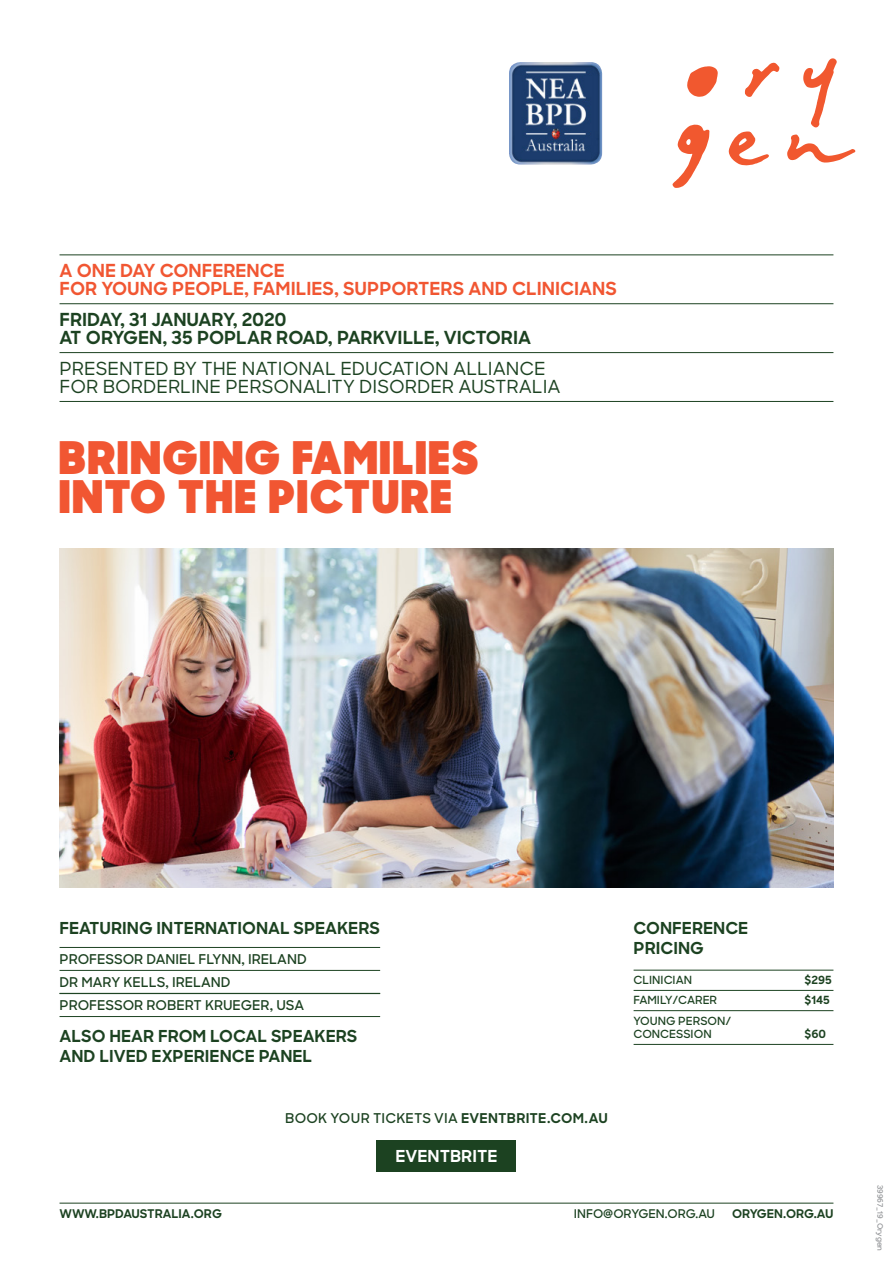
<style>
.page{position:relative;width:893px;height:1263px;background:#fff}
.page>*{position:absolute;margin:0;border:0;box-sizing:border-box;transform-origin:0 0}
.t1{font:900 45px/39px "Sharp Sans Display No 1";letter-spacing:.06em;color:#f15632}
.t2{font:500 18px/18px "Sharp Sans";color:#1c4221}
.t3{font:700 18px/18px "Sharp Sans";color:#f15632}
.t4{font:700 18px/18px "Sharp Sans";color:#1c4221}
.t5{font:700 16.5px/19.8px "Sharp Sans";color:#1c4221}
.t6{font:700 16.5px "Sharp Sans";color:#fff}
.t7{font:600 13.5px/23px "Sharp Sans";color:#1c4221}
.t8{font:700 12px "Sharp Sans";color:#1c4221}
.t9{font:600 12px "Sharp Sans";color:#1c4221}
.t10{font:600 11.25px/13.5px "Sharp Sans";color:#1c4221}
.t11{font:700 11.25px "Sharp Sans";letter-spacing:-.005em;color:#1c4221}
.t12{font:600 7.5px "Sharp Sans";color:#939598}
.s1{font-weight:700}
</style>
<div class="page">
<hr style="left:60px;top:1203px;width:773px;height:1px;background:#1c4221">
<img style="left:60px;top:549px;width:773px;height:339px">
<hr style="left:60px;top:255px;width:773px;height:1px;background:#1c4221">
<hr style="left:60px;top:303px;width:773px;height:1px;background:#1c4221">
<hr style="left:60px;top:352px;width:773px;height:1px;background:#1c4221">
<hr style="left:60px;top:401px;width:773px;height:1px;background:#1c4221">
<hr style="left:60px;top:947px;width:320px;height:1px;background:#1c4221">
<hr style="left:60px;top:970px;width:320px;height:1px;background:#1c4221">
<hr style="left:60px;top:993px;width:320px;height:1px;background:#1c4221">
<hr style="left:60px;top:1016px;width:320px;height:1px;background:#1c4221">
<hr style="left:634px;top:970px;width:199px;height:1px;background:#1c4221">
<hr style="left:634px;top:990px;width:199px;height:1px;background:#1c4221">
<hr style="left:634px;top:1010px;width:199px;height:1px;background:#1c4221">
<hr style="left:634px;top:1044px;width:199px;height:1px;background:#1c4221">
<div style="left:377px;top:1140px;width:139px;height:31px;background:#1c4221"></div>
<img style="left:509px;top:62px;width:93px;height:103px">
<svg style="left:687px;top:66px;width:31px;height:31px"></svg>
<svg style="left:787px;top:134px;width:69px;height:29px"></svg>
<svg style="left:745px;top:62px;width:34px;height:35px"></svg>
<svg style="left:672px;top:124px;width:37px;height:64px"></svg>
<svg style="left:728px;top:131px;width:41px;height:34px"></svg>
<svg style="left:803px;top:58px;width:34px;height:69px"></svg>
<h2 class="t3" style="left:60px;top:261px;width:559px">A ONE DAY CONFERENCE<br>FOR YOUNG PEOPLE, FAMILIES, SUPPORTERS AND CLINICIANS</h2>
<h2 class="t4" style="left:60px;top:310px;width:473px">FRIDAY, 31 JANUARY, 2020<br>AT ORYGEN, 35 POPLAR ROAD, PARKVILLE, VICTORIA</h2>
<h2 class="t2" style="left:60px;top:358px;width:503px">PRESENTED BY THE NATIONAL EDUCATION ALLIANCE<br>FOR BORDERLINE PERSONALITY DISORDER AUSTRALIA</h2>
<h1 class="t1" style="left:60px;top:436px;width:420px">BRINGING FAMILIES<br>INTO THE PICTURE</h1>
<p class="t5" style="left:60px;top:917px;width:322px">FEATURING INTERNATIONAL SPEAKERS</p>
<p class="t7" style="left:60px;top:947px;width:249px">PROFESSOR DANIEL FLYNN, IRELAND<br>DR MARY KELLS, IRELAND<br>PROFESSOR ROBERT KRUEGER, USA</p>
<p class="t5" style="left:60px;top:1026px;width:299px">ALSO HEAR FROM LOCAL SPEAKERS<br>AND LIVED EXPERIENCE PANEL</p>
<p class="t7" style="left:285px;top:1106px;width:324px">BOOK YOUR TICKETS VIA <span class="s1">EVENTBRITE.COM.AU</span></p>
<p class="t6" style="left:395px;top:1143px;width:104px">EVENTBRITE</p>
<p class="t5" style="left:634px;top:917px;width:116px">CONFERENCE<br>PRICING</p>
<p class="t10" style="left:634px;top:973px;width:60px">CLINICIAN</p>
<p class="t11" style="left:805px;top:972px;width:29px">$295</p>
<p class="t10" style="left:634px;top:993px;width:85px">FAMILY/CARER</p>
<p class="t11" style="left:805px;top:992px;width:27px">$145</p>
<p class="t10" style="left:634px;top:1013px;width:99px">YOUNG PERSON/<br>CONCESSION</p>
<p class="t11" style="left:805px;top:1026px;width:23px">$60</p>
<p class="t8" style="left:60px;top:1205px;width:164px">WWW.BPDAUSTRALIA.ORG</p>
<p class="t9" style="left:574px;top:1205px;width:143px">INFO@ORYGEN.ORG.AU</p>
<p class="t8" style="left:732px;top:1205px;width:103px">ORYGEN.ORG.AU</p>
<p class="t12" style="left:886px;top:1185px;width:68px;rotate:90deg">39967_19_Orygen</p>
</div>
